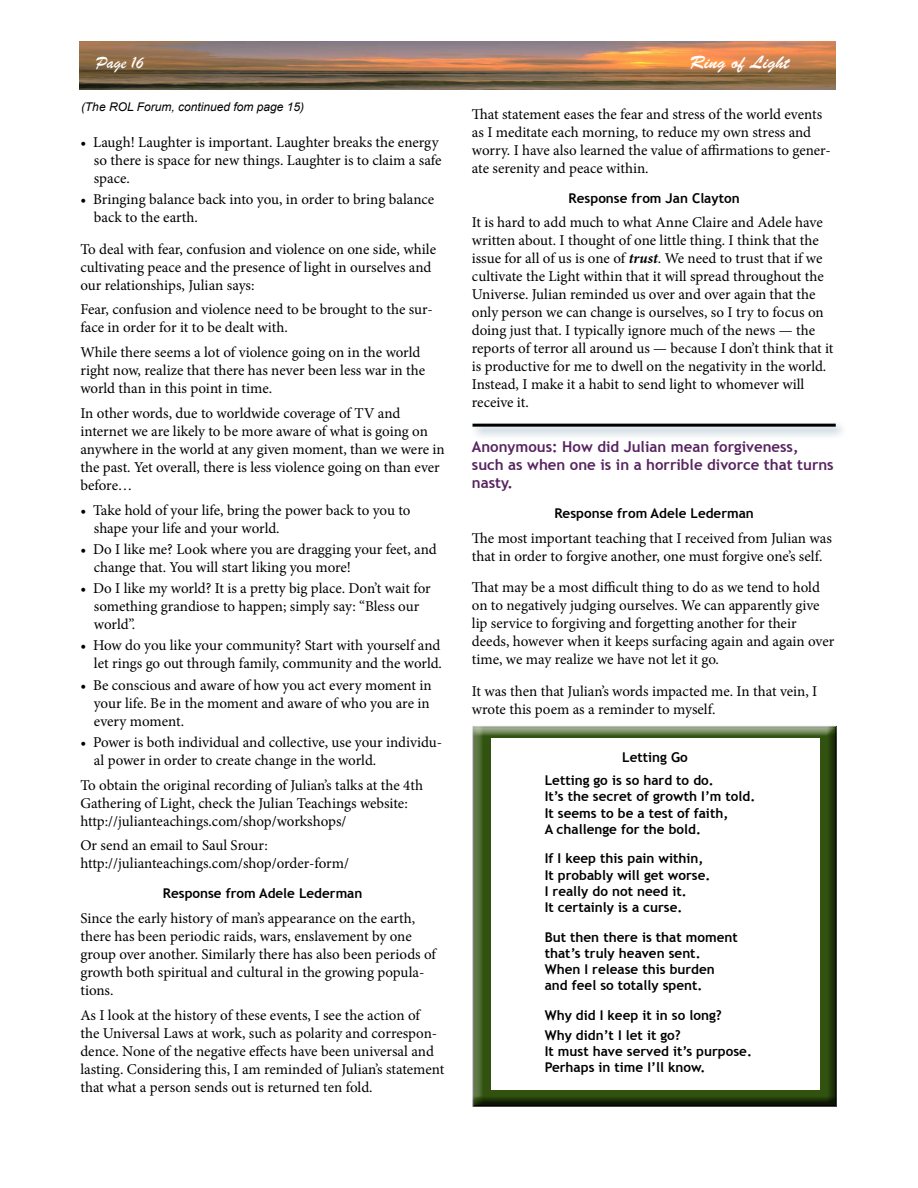
<style>
.page{position:relative;width:918px;height:1188px;background:#fff}
.page>*{position:absolute;margin:0;border:0;box-sizing:border-box;transform-origin:0 0}
.t1{font:18px "Brush Script Std";color:#fff}
.t2{font:18px "Brush Script";color:#fff}
.t3{font:15px/18px "Minion Pro";letter-spacing:-.005em;color:#000}
.t4{font:700 15px/18px "Trebuchet MS";color:#572460}
.t5{font:700 13.5px/16.2px "Trebuchet MS";color:#000}
.t6{font:italic 12px "Arial";color:#000}
.s1{font-weight:700;font-style:italic}
</style>
<div class="page">
<div style="left:470px;top:420px;width:378px;height:20px;background:#67889f;opacity:.75"></div>
<hr style="left:473px;top:424px;width:363px;height:3px;background:#000">
<div style="left:466px;top:726px;width:372px;height:382px;background:#000;opacity:.75"></div>
<div style="left:491px;top:739px;width:328px;height:351px;background:#fff"></div>
<img style="left:80px;top:41px;width:756px;height:49px">
<p class="t2" style="left:96px;top:52px;width:49px">Page 16</p>
<p class="t1" style="left:690px;top:52px;width:101px">Ring of Light</p>
<p class="t6" style="left:81px;top:99px;width:225px">(The ROL Forum, continued fom page 15)</p>
<p class="t3" style="left:472px;top:105px;width:360px">That statement eases the fear and stress of the world events as I meditate each morning, to reduce my own stress and worry. I have also learned the value of affirmations to gener&shy;ate serenity and peace within.</p>
<p class="t5" style="left:569px;top:190px;width:173px">Response from Jan Clayton</p>
<p class="t3" style="left:472px;top:214px;width:363px">It is hard to add much to what Anne Claire and Adele have written about. I thought of one little thing. I think that the issue for all of us is one of <span class="s1">trust</span>. We need to trust that if we cultivate the Light within that it will spread throughout the Universe. Julian reminded us over and over again that the only person we can change is ourselves, so I try to focus on doing just that. I typically ignore much of the news — the reports of terror all around us — because I don’t think that it is productive for me to dwell on the negativity in the world.<br>Instead, I make it a habit to send light to whomever will receive it.</p>
<p class="t4" style="left:472px;top:438px;width:363px">Anonymous: How did Julian mean forgiveness, such as when one is in a horrible divorce that turns nasty.</p>
<p class="t5" style="left:554px;top:505px;width:201px">Response from Adele Lederman</p>
<p class="t3" style="left:472px;top:529px;width:361px">The most important teaching that I received from Julian was that in order to forgive another, one must forgive one’s self.</p>
<p class="t3" style="left:472px;top:579px;width:364px">That may be a most difficult thing to do as we tend to hold on to negatively judging ourselves. We can apparently give lip service to forgiving and forgetting another for their deeds, however when it keeps surfacing again and again over time, we may realize we have not let it go.</p>
<p class="t3" style="left:472px;top:682px;width:347px">It was then that Julian’s words impacted me. In that vein, I wrote this poem as a reminder to myself.</p>
<p class="t5" style="left:545px;top:746px;width:171px;line-height:23px;text-indent:78px">Letting Go<br>Letting go is so hard to do.</p>
<p class="t5" style="left:545px;top:788px;width:212px">It’s the secret of growth I’m told.<br>It seems to be a test of faith,<br>A challenge for the bold.</p>
<p class="t5" style="left:545px;top:851px;width:167px">If I keep this pain within,<br>It probably will get worse.<br>I really do not need it.<br>It certainly is a curse.</p>
<p class="t5" style="left:545px;top:929px;width:195px">But then there is that moment that’s truly heaven sent.<br>When I release this burden and feel so totally spent.</p>
<p class="t5" style="left:545px;top:1005px;width:178px;line-height:19.8px">Why did I keep it in so long?<br>Why didn’t I let it go?</p>
<p class="t5" style="left:545px;top:1043px;width:209px">It must have served it’s purpose.<br>Perhaps in time I’ll know.</p>
<p class="t3" style="left:94px;top:133px;width:349px;text-indent:-14px">• Laugh! Laughter is important. Laughter breaks the energy so there is space for new things. Laughter is to claim a safe space.</p>
<p class="t3" style="left:94px;top:191px;width:342px;text-indent:-14px">• Bringing balance back into you, in order to bring balance back to the earth.</p>
<p class="t3" style="left:80px;top:240px;width:357px">To deal with fear, confusion and violence on one side, while cultivating peace and the presence of light in ourselves and our relationships, Julian says:</p>
<p class="t3" style="left:80px;top:301px;width:354px">Fear, confusion and violence need to be brought to the sur&shy;face in order for it to be dealt with.</p>
<p class="t3" style="left:80px;top:344px;width:346px">While there seems a lot of violence going on in the world right now, realize that there has never been less war in the world than in this point in time.</p>
<p class="t3" style="left:80px;top:404px;width:366px">In other words, due to worldwide coverage of TV and internet we are likely to be more aware of what is going on anywhere in the world at any given moment, than we were in the past. Yet overall, there is less violence going on than ever before…</p>
<p class="t3" style="left:94px;top:501px;width:318px;text-indent:-14px">• Take hold of your life, bring the power back to you to shape your life and your world.</p>
<p class="t3" style="left:94px;top:540px;width:344px;text-indent:-14px">• Do I like me? Look where you are dragging your feet, and change that. You will start liking you more!</p>
<p class="t3" style="left:94px;top:579px;width:338px;text-indent:-14px">• Do I like my world? It is a pretty big place. Don’t wait for something grandiose to happen; simply say: “Bless our world”.</p>
<p class="t3" style="left:80px;top:637px;width:363px;text-align:right">• How do you like your community? Start with yourself and let rings go out through family, community and the world.</p>
<p class="t3" style="left:94px;top:676px;width:339px;text-indent:-14px">• Be conscious and aware of how you act every moment in your life. Be in the moment and aware of who you are in every moment.</p>
<p class="t3" style="left:94px;top:733px;width:350px;text-indent:-14px">• Power is both individual and collective, use your individu&shy;al power in order to create change in the world.</p>
<p class="t3" style="left:80px;top:776px;width:344px">To obtain the original recording of Julian’s talks at the 4th<br>Gathering of Light, check the Julian Teachings website: http://julianteachings.com/shop/workshops/</p>
<p class="t3" style="left:80px;top:837px;width:270px">Or send an email to Saul Srour: http://julianteachings.com/shop/order-form/</p>
<p class="t5" style="left:163px;top:885px;width:201px">Response from Adele Lederman</p>
<p class="t3" style="left:80px;top:909px;width:357px">Since the early history of man’s appearance on the earth, there has been periodic raids, wars, enslavement by one group over another. Similarly there has also been periods of growth both spiritual and cultural in the growing popula&shy;tions.</p>
<p class="t3" style="left:80px;top:1006px;width:366px">As I look at the history of these events, I see the action of<br>the Universal Laws at work, such as polarity and correspon&shy;dence. None of the negative effects have been universal and lasting. Considering this, I am reminded of Julian’s statement that what a person sends out is returned ten fold.</p>
</div>
